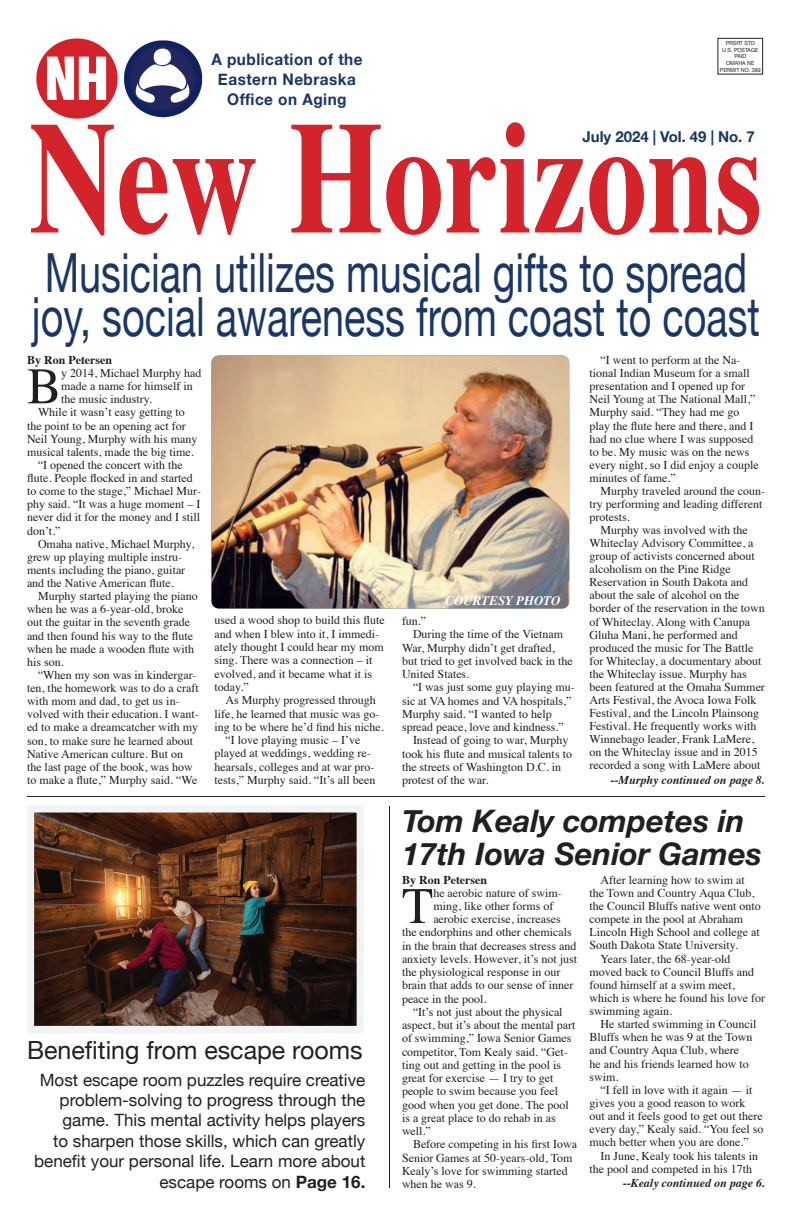
<style>
.page{position:relative;width:792px;height:1224px;background:#fff}
.page>*{position:absolute;margin:0;border:0;box-sizing:border-box;transform-origin:0 0}
.t1{font:700 159.5px "Times";letter-spacing:.005em;color:#d3232b;scale:.76 1}
.t2{font:54px/44px "Helvetica Neue";color:#193667;scale:.73 1}
.t3{font:51.3px "Times";color:#231f20}
.t4{font:italic 700 31px/33px "Helvetica Neue";color:#231f20}
.t5{font:25px "Helvetica Neue";color:#231f20}
.t6{font:17px/20.4px "Helvetica Neue";color:#231f20;text-align:right}
.t7{font:700 16px/20px "Helvetica Neue";letter-spacing:.03em;color:#193667;text-align:center;scale:.96 1}
.t8{font:700 15px "Helvetica Neue";letter-spacing:-.005em;color:#193667}
.t9{font:italic 700 13px "Times";color:#fff}
.t10{font:12px/13.1px "Times";color:#201f1e}
.t11{font:italic 700 12px "Times";color:#231f20}
.x_msonospacing{font:700 12px "Times";color:#201f1e}
.t12{font:5.6px "Helvetica Neue";color:#231f20;scale:.95 1}
.s1{font-weight:700}
</style>
<div class="page">
<div style="left:718px;top:38px;width:45px;height:36px;border:1px solid #231f20"></div>
<img style="left:36px;top:38px;width:82px;height:81px">
<img style="left:124px;top:41px;width:78px;height:77px">
<hr style="left:389px;top:806px;width:1px;height:382px;background:#231f20">
<img style="left:35px;top:813px;width:321px;height:212px">
<div style="left:27px;top:805px;width:337px;height:228px;border:7px solid #f2f3f4"></div>
<hr style="left:27px;top:796px;width:738px;height:1px;background:#231f20">
<img style="left:212px;top:356px;width:357px;height:252px">
<p class="t7" style="left:211px;top:50px;width:159px">A publication of the<br>Eastern Nebraska<br>Office on Aging</p>
<p class="t12" style="left:726px;top:39px;width:32px">PRSRT STD</p>
<p class="t12" style="left:722px;top:45px;width:40px">U.S. POSTAGE</p>
<p class="t12" style="left:734px;top:52px;width:14px">PAID</p>
<p class="t12" style="left:726px;top:59px;width:31px">OMAHA NE</p>
<p class="t12" style="left:720px;top:66px;width:45px">PERMIT NO. 389</p>
<p class="t1" style="left:29px;top:26px;width:966px">New Horizons</p>
<p class="t8" style="left:583px;top:125px;width:174px">July 2024 | Vol. 49 | No. 7</p>
<p class="t2" style="left:32px;top:254px;width:999px">Musician utilizes musical gifts to spread joy, social awareness from coast to coast</p>
<p class="x_msonospacing" style="left:27px;top:349px;width:87px">By Ron Petersen</p>
<p class="t3" style="left:27px;top:338px;width:36px">B</p>
<p class="t10" style="left:61px;top:366px;width:142px">y 2014, Michael Murphy had made a name for himself in the music industry.</p>
<p class="t10" style="left:27px;top:405px;width:172px;text-indent:11px">While it wasn’t easy getting to the point to be an opening act for<br>Neil Young, Murphy with his many musical talents, made the big time.</p>
<p class="t10" style="left:27px;top:457px;width:176px;text-indent:11px">“I opened the concert with the flute. People flocked in and started to come to the stage,” Michael Mur&shy;phy said. “It was a huge moment – I never did it for the money and I still don’t.”</p>
<p class="t10" style="left:27px;top:536px;width:169px;text-indent:11px">Omaha native, Michael Murphy, grew up playing multiple instru&shy;ments including the piano, guitar and the Native American flute.</p>
<p class="t10" style="left:27px;top:589px;width:172px;text-indent:11px">Murphy started playing the piano when he was a 6-year-old, broke out the guitar in the seventh grade and then found his way to the flute when he made a wooden flute with his son.</p>
<p class="t10" style="left:27px;top:667px;width:173px;text-indent:11px">“When my son was in kindergar&shy;ten, the homework was to do a craft with mom and dad, to get us in&shy;volved with their education. I want&shy;ed to make a dreamcatcher with my son, to make sure he learned about<br>Native American culture. But on the last page of the book, was how to make a flute,” Murphy said. “We</p>
<p class="t10" style="left:214px;top:613px;width:172px">used a wood shop to build this flute and when I blew into it, I immedi&shy;ately thought I could hear my mom sing. There was a connection – it evolved, and it became what it is today.”</p>
<p class="t10" style="left:214px;top:692px;width:171px;text-align:center">As Murphy progressed through life, he learned that music was go&shy;ing to be where he’d find his niche.</p>
<p class="t10" style="left:214px;top:732px;width:162px;text-align:center">“I love playing music – I’ve played at weddings, wedding re&shy;hearsals, colleges and at war pro&shy;tests,” Murphy said. “It’s all been</p>
<p class="t5" style="left:27px;top:1032px;width:337px">Benefiting from escape rooms</p>
<p class="t6" style="left:34px;top:1070px;width:333px">Most escape room puzzles require creative problem-solving to progress through the game. This mental activity helps players<br>to sharpen those skills, which can greatly benefit your personal life. Learn more about escape rooms on <span class="s1">Page 16.</span></p>
<p class="t9" style="left:445px;top:592px;width:117px">COURTESY PHOTO</p>
<p class="t10" style="left:402px;top:614px;width:26px">fun.”</p>
<p class="t10" style="left:402px;top:627px;width:172px;text-indent:11px">During the time of the Vietnam<br>War, Murphy didn’t get drafted, but tried to get involved back in the<br>United States.</p>
<p class="t10" style="left:402px;top:680px;width:174px;text-indent:11px">“I was just some guy playing mu&shy;sic at VA homes and VA hospitals,”<br>Murphy said. “I wanted to help spread peace, love and kindness.”</p>
<p class="t10" style="left:402px;top:733px;width:172px;text-indent:11px">Instead of going to war, Murphy took his flute and musical talents to the streets of Washington D.C. in protest of the war.</p>
<p class="t10" style="left:590px;top:353px;width:171px;text-indent:11px">“I went to perform at the Na&shy;tional Indian Museum for a small presentation and I opened up for<br>Neil Young at The National Mall,”<br>Murphy said. “They had me go play the flute here and there, and I had no clue where I was supposed to be. My music was on the news every night, so I did enjoy a couple minutes of fame.”</p>
<p class="t10" style="left:590px;top:483px;width:177px;text-indent:11px">Murphy traveled around the coun&shy;try performing and leading different protests.</p>
<p class="t10" style="left:590px;top:522px;width:177px;text-indent:11px">Murphy was involved with the<br>Whiteclay Advisory Committee, a group of activists concerned about alcoholism on the Pine Ridge<br>Reservation in South Dakota and about the sale of alcohol on the border of the reservation in the town of Whiteclay. Along with Canupa<br>Gluha Mani, he performed and produced the music for The Battle for Whiteclay, a documentary about the Whiteclay issue. Murphy has been featured at the Omaha Summer<br>Arts Festival, the Avoca Iowa Folk<br>Festival, and the Lincoln Plainsong<br>Festival. He frequently works with<br>Winnebago leader, Frank LaMere, on the Whiteclay issue and in 2015 recorded a song with LaMere about</p>
<p class="t11" style="left:611px;top:772px;width:156px">--Murphy continued on page 8.</p>
<p class="t4" style="left:402px;top:805px;width:361px">Tom Kealy competes in<br>17th Iowa Senior Games</p>
<p class="x_msonospacing" style="left:402px;top:868px;width:87px">By Ron Petersen</p>
<p class="t3" style="left:402px;top:858px;width:33px">T</p>
<p class="t10" style="left:433px;top:885px;width:130px">he aerobic nature of swim-</p>
<p class="t10" style="left:433px;top:898px;width:122px">ming, like other forms of</p>
<p class="t10" style="left:433px;top:911px;width:129px">aerobic exercise, increases</p>
<p class="t10" style="left:402px;top:925px;width:171px">the endorphins and other chemicals</p>
<p class="t10" style="left:402px;top:938px;width:176px">in the brain that decreases stress and</p>
<p class="t10" style="left:402px;top:951px;width:177px">anxiety levels. However, it’s not just</p>
<p class="t10" style="left:402px;top:964px;width:160px">the physiological response in our</p>
<p class="t10" style="left:402px;top:978px;width:173px">brain that adds to our sense of inner</p>
<p class="t10" style="left:402px;top:991px;width:86px">peace in the pool.</p>
<p class="t10" style="left:402px;top:1004px;width:175px;text-indent:11px">“It’s not just about the physical aspect, but it’s about the mental part of swimming,” Iowa Senior Games competitor, Tom Kealy said. “Get&shy;ting out and getting in the pool is great for exercise — I try to get people to swim because you feel good when you get done. The pool is a great place to do rehab in as well.”</p>
<p class="t10" style="left:402px;top:1137px;width:177px;text-indent:11px">Before competing in his first Iowa<br>Senior Games at 50-years-old, Tom<br>Kealy’s love for swimming started when he was 9.</p>
<p class="t10" style="left:590px;top:872px;width:173px;text-indent:11px">After learning how to swim at the Town and Country Aqua Club, the Council Bluffs native went onto compete in the pool at Abraham<br>Lincoln High School and college at<br>South Dakota State University.</p>
<p class="t10" style="left:590px;top:951px;width:177px;text-indent:11px">Years later, the 68-year-old moved back to Council Bluffs and found himself at a swim meet, which is where he found his love for swimming again.</p>
<p class="t10" style="left:590px;top:1017px;width:168px;text-indent:11px">He started swimming in Council<br>Bluffs when he was 9 at the Town and Country Aqua Club, where<br>he and his friends learned how to swim.</p>
<p class="t10" style="left:590px;top:1082px;width:175px;text-indent:11px">“I fell in love with it again — it gives you a good reason to work out and it feels good to get out there every day,” Kealy said. “You feel so much better when you are done.”</p>
<p class="t10" style="left:590px;top:1148px;width:170px;text-indent:11px">In June, Kealy took his talents in the pool and competed in his 17th</p>
<p class="t11" style="left:623px;top:1175px;width:144px">--Kealy continued on page 6.</p>
</div>
